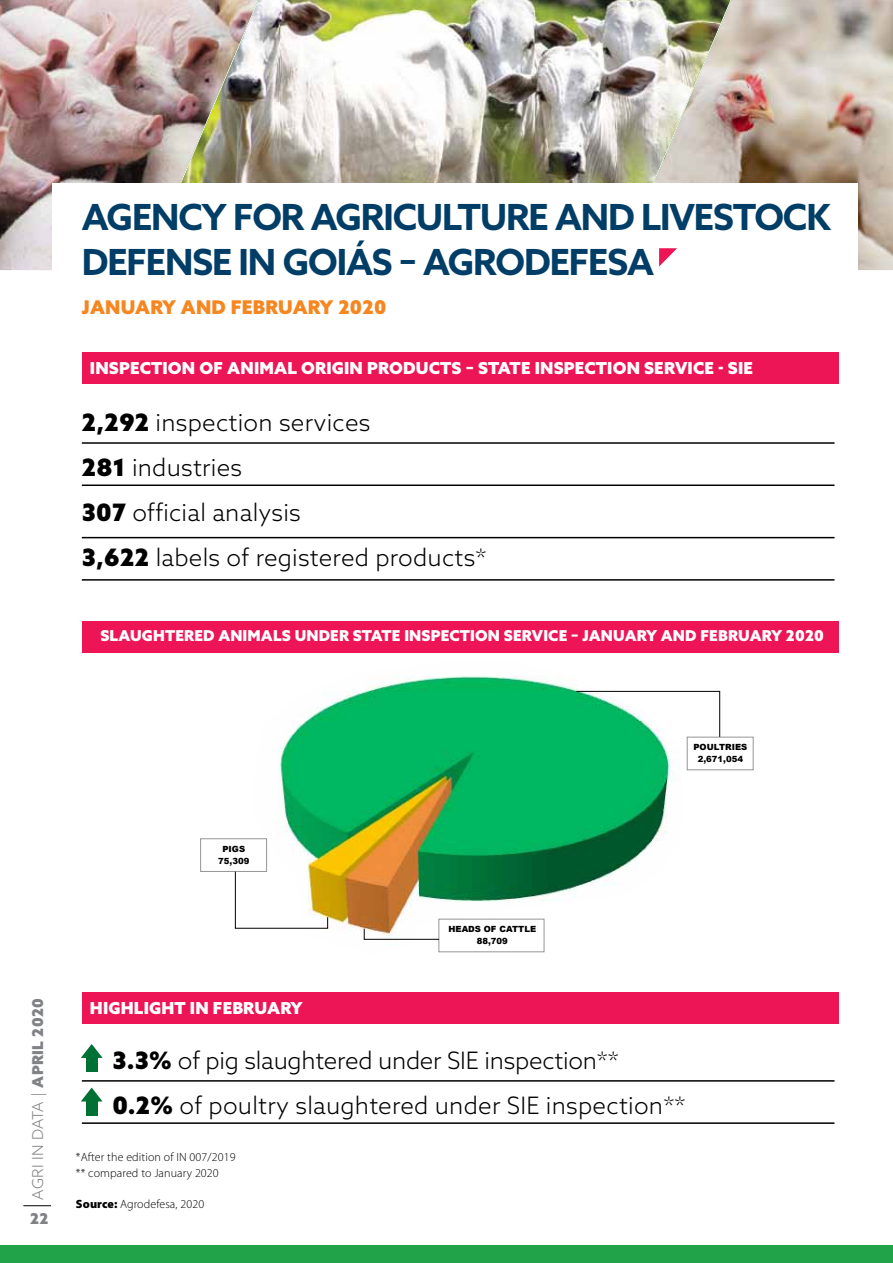
<style>
.page{position:relative;width:893px;height:1263px;background:#fff}
.page>*{position:absolute;margin:0;border:0;box-sizing:border-box;transform-origin:0 0}
.t1{font:700 36px/45px "Azo Sans";letter-spacing:-.03em;color:#003d67}
.t2{font:300 24px/45px "Azo Sans";letter-spacing:.01em;color:#000}
.t3{font:900 18.9px "Azo Sans";letter-spacing:.01em;color:#f6861f}
.t4{font:900 16.5px "Azo Sans";letter-spacing:.01em;color:#fff}
.t5{font:900 15px "Azo Sans";letter-spacing:.01em;color:#fff}
.t6{font:300 15px "Azo Sans";color:#808285}
.t7{font:900 15px "Azo Sans";color:#808285}
.t8{font:300 12px/15.6px "Myriad Pro";letter-spacing:.01em;color:#000}
.t9{font:900 8.55px/11.7px "Arial";color:#000;text-align:center}
.s1{font-weight:900}
</style>
<div class="page">
<svg style="left:23px;top:1205px;width:28px;height:1px"></svg>
<div style="left:0;top:1245px;width:893px;height:18px;background:#21a349"></div>
<hr style="left:82px;top:442px;width:752px;height:2px;background:#000">
<hr style="left:82px;top:1080px;width:752px;height:2px;background:#000">
<hr style="left:82px;top:537px;width:752px;height:1px;background:#000">
<hr style="left:82px;top:484px;width:752px;height:2px;background:#000">
<hr style="left:82px;top:1122px;width:752px;height:2px;background:#000">
<hr style="left:82px;top:579px;width:752px;height:2px;background:#000">
<div style="left:82px;top:352px;width:757px;height:31px;background:#ed1555"></div>
<div style="left:82px;top:621px;width:757px;height:31px;background:#ed1555"></div>
<div style="left:82px;top:992px;width:757px;height:32px;background:#ed1555"></div>
<img style="left:0;top:0;width:144px;height:270px">
<img style="left:730px;top:0;width:163px;height:270px">
<img style="left:158px;top:0;width:572px;height:183px">
<div style="left:52px;top:184px;width:806px;height:103px;background:#fff"></div>
<svg style="left:659px;top:248px;width:18px;height:18px"></svg>
<img style="left:267px;top:676px;width:417px;height:277px">
<div style="left:687px;top:737px;width:66px;height:33px;background:#fff;border:1px solid #939598"></div>
<div style="left:439px;top:919px;width:105px;height:33px;background:#fff;border:1px solid #939598"></div>
<div style="left:200px;top:838px;width:67px;height:34px;background:#fff;border:1px solid #939598"></div>
<svg style="left:576px;top:691px;width:144px;height:47px"></svg>
<svg style="left:363px;top:928px;width:77px;height:12px"></svg>
<svg style="left:235px;top:871px;width:93px;height:58px"></svg>
<svg style="left:81px;top:1044px;width:22px;height:14px"></svg>
<div style="left:86px;top:1057px;width:12px;height:15px;background:#007135"></div>
<svg style="left:81px;top:1087px;width:21px;height:14px"></svg>
<div style="left:86px;top:1100px;width:12px;height:15px;background:#007135"></div>
<h1 class="t1" style="left:82px;top:194px;width:95px">AGENCY</h1>
<h1 class="t1" style="left:233px;top:194px;width:125px">FOR AGRICULTUR</h1>
<h1 class="t1" style="left:528px;top:194px;width:54px">E AND</h1>
<h1 class="t1" style="left:82px;top:194px;width:726px;text-indent:559px">LIVESTOCK<br>DEFENSE IN GOIÁS – AGRODEFESA</h1>
<p class="t3" style="left:82px;top:295px;width:306px">JANUARY AND FEBRUARY 2020</p>
<p class="t4" style="left:90px;top:357px;width:222px">INSPECTION OF ANIMAL ORIGI</p>
<p class="t4" style="left:350px;top:357px;width:326px">N PRODUCTS – STATE INSPECTION SERVIC</p>
<p class="t4" style="left:704px;top:357px;width:48px">E - SIE</p>
<p class="t2" style="left:82px;top:400px;width:406px"><span class="s1">2,292</span> inspection services<br><span class="s1">281</span> industries<br><span class="s1">307</span> official analysis<br><span class="s1">3,622</span> labels of registered products*</p>
<p class="t5" style="left:100px;top:626px;width:11px">SLA</p>
<p class="t5" style="left:130px;top:626px;width:402px">UGHTERED ANIMALS UNDER STATE INSPECTION SERVIC</p>
<p class="t5" style="left:559px;top:626px;width:267px">E – JANUARY AND FEBRUARY 2020</p>
<p class="t9" style="left:693px;top:741px;width:55px">POULTRIES<br>2,671,054</p>
<p class="t6" style="left:28px;top:1199px;width:203px;rotate:-90deg">AGRI IN DATA | <span class="s1">APRIL 2020</span></p>
<p class="t7" style="left:30px;top:1208px;width:20px">22</p>
<p class="t9" style="left:218px;top:843px;width:33px">PIGS<br>75,309</p>
<p class="t4" style="left:90px;top:997px;width:11px">HIG</p>
<p class="t4" style="left:121px;top:997px;width:183px">HLIGHT IN FEBRUARY</p>
<p class="t9" style="left:448px;top:923px;width:89px">HEADS OF CATTLE<br>88,709</p>
<p class="t2" style="left:112px;top:1037px;width:575px"><span class="s1">3.3%</span> of pig slaughtered under SIE inspection**<br><span class="s1">0.2%</span> of poultry slaughtered under SIE inspection**</p>
<p class="t8" style="left:76px;top:1150px;width:161px">*After the edition of IN 007/2019 ** compared to January 2020</p>
<p class="t8" style="left:76px;top:1197px;width:130px"><span class="s1">Source:</span> Agrodefesa, 2020</p>
</div>
